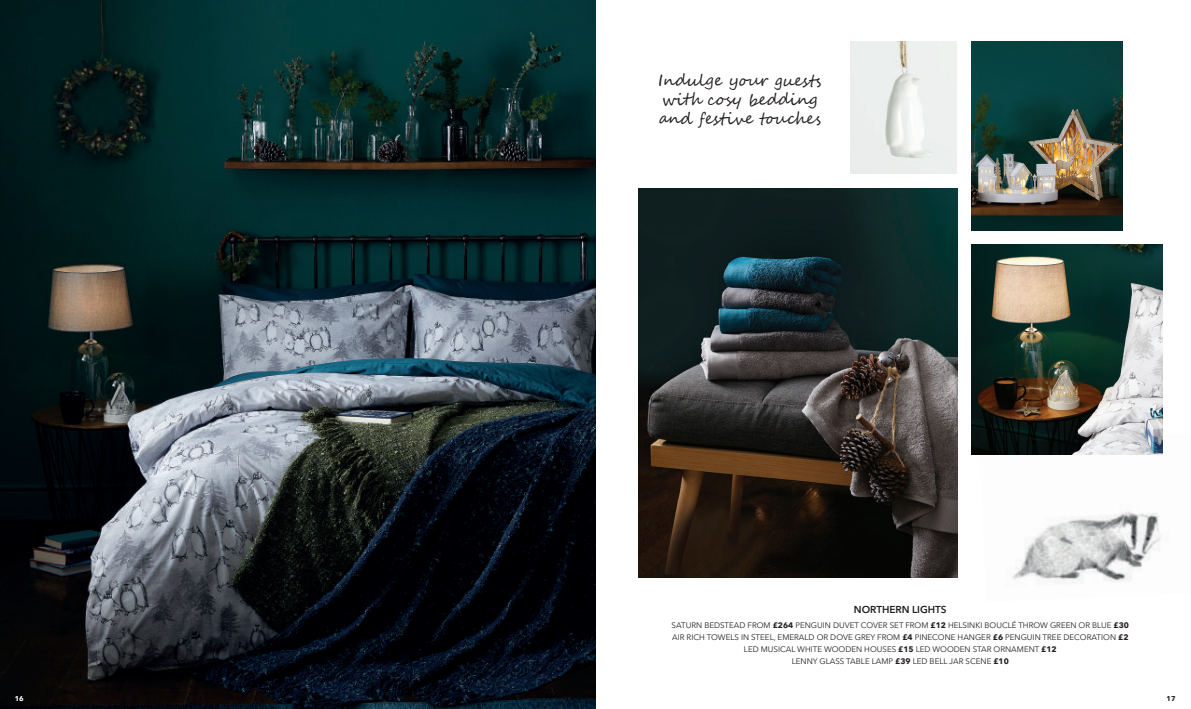
<style>
.page{position:relative;width:1191px;height:709px;background:#fff}
.page>*{position:absolute;margin:0;border:0;box-sizing:border-box;transform-origin:0 0}
.t1{font:16px/19.2px "Segoe Script";color:#231f20}
.t2{font:600 10px "Avenir Next LT Pro";color:#231f20}
.t3{font:8px/12px "Avenir Next LT Pro";color:#231f20;text-align:center}
.t4{font:700 7px "Avenir Next LT Pro";color:#fff}
.t5{font:700 7px "Avenir Next LT Pro";color:#231f20}
.s1{font-weight:700}
</style>
<div class="page">
<img style="left:0;top:0;width:595px;height:709px">
<img style="left:638px;top:189px;width:319px;height:388px">
<img style="left:971px;top:42px;width:151px;height:188px">
<img style="left:971px;top:244px;width:191px;height:210px">
<img style="left:850px;top:42px;width:106px;height:132px">
<img style="left:979px;top:429px;width:184px;height:154px">
<p class="t4" style="left:15px;top:694px;width:11px">16</p>
<h1 class="t1" style="left:658px;top:71px;width:165px">Indulge your guests with cosy bedding and festive touches</h1>
<p class="t2" style="left:854px;top:603px;width:94px">NORTHERN LIGHTS</p>
<p class="t3" style="left:671px;top:619px;width:459px">SATURN BEDSTEAD FROM <span class="s1">£264</span> PENGUIN DUVET COVER SET FROM <span class="s1">£12</span> HELSINKI BOUCLÉ THROW GREEN OR BLUE <span class="s1">£30<br></span>AIR RICH TOWELS IN STEEL, EMERALD OR DOVE GREY FROM <span class="s1">£4</span> PINECONE HANGER <span class="s1">£6</span> PENGUIN TREE DECORATION <span class="s1">£2<br></span>LED MUSICAL WHITE WOODEN HOUSES <span class="s1">£15</span> LED WOODEN STAR ORNAMENT <span class="s1">£12<br></span>LENNY GLASS TABLE LAMP <span class="s1">£39</span> LED BELL JAR SCENE <span class="s1">£10</span></p>
<p class="t5" style="left:1166px;top:694px;width:11px">17</p>
</div>
